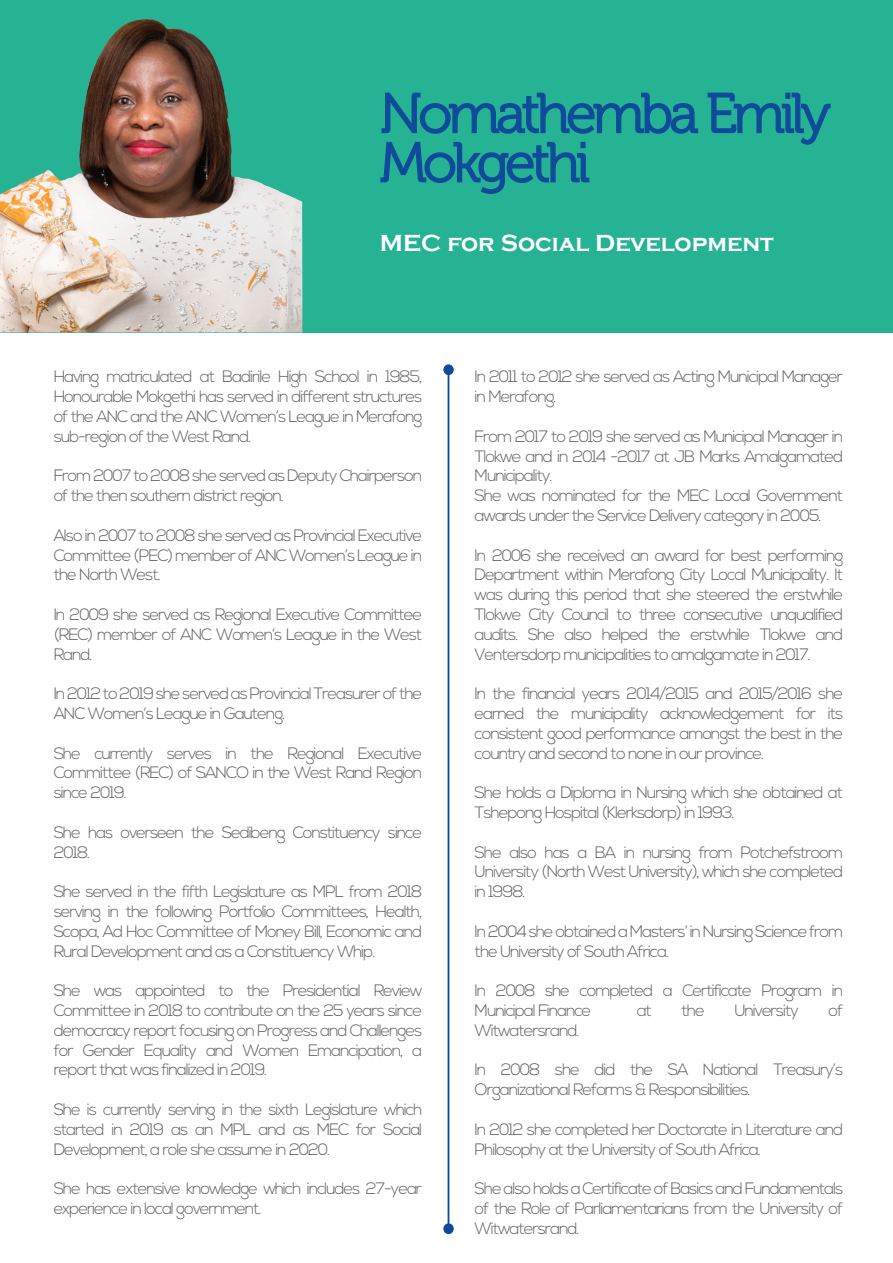
<style>
.page{position:relative;width:893px;height:1263px;background:#fff}
.page>*{position:absolute;margin:0;border:0;box-sizing:border-box;transform-origin:0 0}
.t1{font:55.5px/49.2px "Museo 300";letter-spacing:-.07em;color:#0f4b9a}
.t2{font:700 24px "Copperplate Gothic";color:#fff}
.t3{font:300 16.5px/19.8px "Nexa";letter-spacing:-.07em;color:#606160;text-align:justify}
</style>
<div class="page">
<div style="left:0;top:0;width:893px;height:332px;background:#25b394"></div>
<svg style="left:381px;top:92px;width:318px;height:42px"></svg>
<svg style="left:707px;top:92px;width:124px;height:53px"></svg>
<svg style="left:380px;top:141px;width:210px;height:53px"></svg>
<img style="left:0;top:19px;width:302px;height:313px">
<svg style="left:288px;top:167px;width:15px;height:65px"></svg>
<hr style="left:448px;top:369px;width:1px;height:863px;background:#0f4b9a">
<div style="left:443px;top:364px;width:11px;height:11px;background:#0f4b9a;border-radius:50%"></div>
<div style="left:443px;top:1223px;width:11px;height:11px;background:#0f4b9a;border-radius:50%"></div>
<h1 class="t1" style="left:380px;top:90px;width:452px">Nomathemba Emily<br>Mokgethi</h1>
<h2 class="t2" style="left:380px;top:230px;width:396px">MEC for Social Development</h2>
<p class="t3" style="left:54px;top:367px;width:370px">Having matriculated at Badirile High School in 1985, Honourable Mokgethi has served in different structures of the ANC and the ANC Women’s League in Merafong sub-region of the West Rand.</p>
<p class="t3" style="left:54px;top:466px;width:370px">From 2007 to 2008 she served as Deputy Chairperson of the then southern district region.</p>
<p class="t3" style="left:54px;top:526px;width:370px">Also in 2007 to 2008 she served as Provincial Executive Committee (PEC) member of ANC Women’s League in the North West.</p>
<p class="t3" style="left:54px;top:605px;width:370px">In 2009 she served as Regional Executive Committee (REC) member of ANC Women’s League in the West Rand.</p>
<p class="t3" style="left:54px;top:684px;width:370px">In 2012 to 2019 she served as Provincial Treasurer of the<br>ANC Women’s League in Gauteng.</p>
<p class="t3" style="left:54px;top:744px;width:370px">She currently serves in the Regional Executive Committee (REC) of SANCO in the West Rand Region since 2019.</p>
<p class="t3" style="left:54px;top:823px;width:370px">She has overseen the Sedibeng Constituency since<br>2018.</p>
<p class="t3" style="left:54px;top:882px;width:370px">She served in the fifth Legislature as MPL from 2018 serving in the following Portfolio Committees, Health, Scopa, Ad Hoc Committee of Money Bill, Economic and Rural Development and as a Constituency Whip.</p>
<p class="t3" style="left:54px;top:981px;width:370px">She was appointed to the Presidential Review Committee in 2018 to contribute on the 25 years since democracy report focusing on Progress and Challenges for Gender Equality and Women Emancipation, a report that was finalized in 2019.</p>
<p class="t3" style="left:54px;top:1100px;width:370px">She is currently serving in the sixth Legislature which started in 2019 as an MPL and as MEC for Social Development, a role she assume in 2020.</p>
<p class="t3" style="left:54px;top:1179px;width:370px">She has extensive knowledge which includes 27-year experience in local government.</p>
<p class="t3" style="left:475px;top:367px;width:370px">In 2011 to 2012 she served as Acting Municipal Manager in Merafong.</p>
<p class="t3" style="left:475px;top:427px;width:370px;text-align:left">From 2017 to 2019 she served as Municipal Manager in Tlokwe and in 2014 -2017 at JB Marks Amalgamated Municipality.<br>She was nominated for the MEC Local Government awards under the Service Delivery category in 2005.</p>
<p class="t3" style="left:475px;top:546px;width:370px">In 2006 she received an award for best performing Department within Merafong City Local Municipality. It was during this period that she steered the erstwhile Tlokwe City Council to three consecutive unqualified audits. She also helped the erstwhile Tlokwe and Ventersdorp municipalities to amalgamate in 2017.</p>
<p class="t3" style="left:475px;top:684px;width:370px">In the financial years 2014/2015 and 2015/2016 she earned the municipality acknowledgement for its consistent good performance amongst the best in the country and second to none in our province.</p>
<p class="t3" style="left:475px;top:783px;width:370px">She holds a Diploma in Nursing which she obtained at<br>Tshepong Hospital (Klerksdorp) in 1993.</p>
<p class="t3" style="left:475px;top:843px;width:370px">She also has a BA in nursing from Potchefstroom University (North West University), which she completed in 1998.</p>
<p class="t3" style="left:475px;top:922px;width:370px">In 2004 she obtained a Masters’ in Nursing Science from the University of South Africa.</p>
<p class="t3" style="left:475px;top:981px;width:370px">In 2008 she completed a Certificate Program in<br>Municipal Finance</p>
<p class="t3" style="left:637px;top:1001px;width:17px">at</p>
<p class="t3" style="left:682px;top:1001px;width:25px">the</p>
<p class="t3" style="left:734px;top:1001px;width:66px">University</p>
<p class="t3" style="left:828px;top:1001px;width:16px">of</p>
<p class="t3" style="left:475px;top:1021px;width:107px">Witwatersrand.</p>
<p class="t3" style="left:475px;top:1060px;width:370px">In 2008 she did the SA National Treasury’s<br>Organizational Reforms &amp; Responsibilities.</p>
<p class="t3" style="left:475px;top:1120px;width:370px">In 2012 she completed her Doctorate in Literature and<br>Philosophy at the University of South Africa.</p>
<p class="t3" style="left:475px;top:1179px;width:370px">She also holds a Certificate of Basics and Fundamentals of the Role of Parliamentarians from the University of Witwatersrand.</p>
</div>
